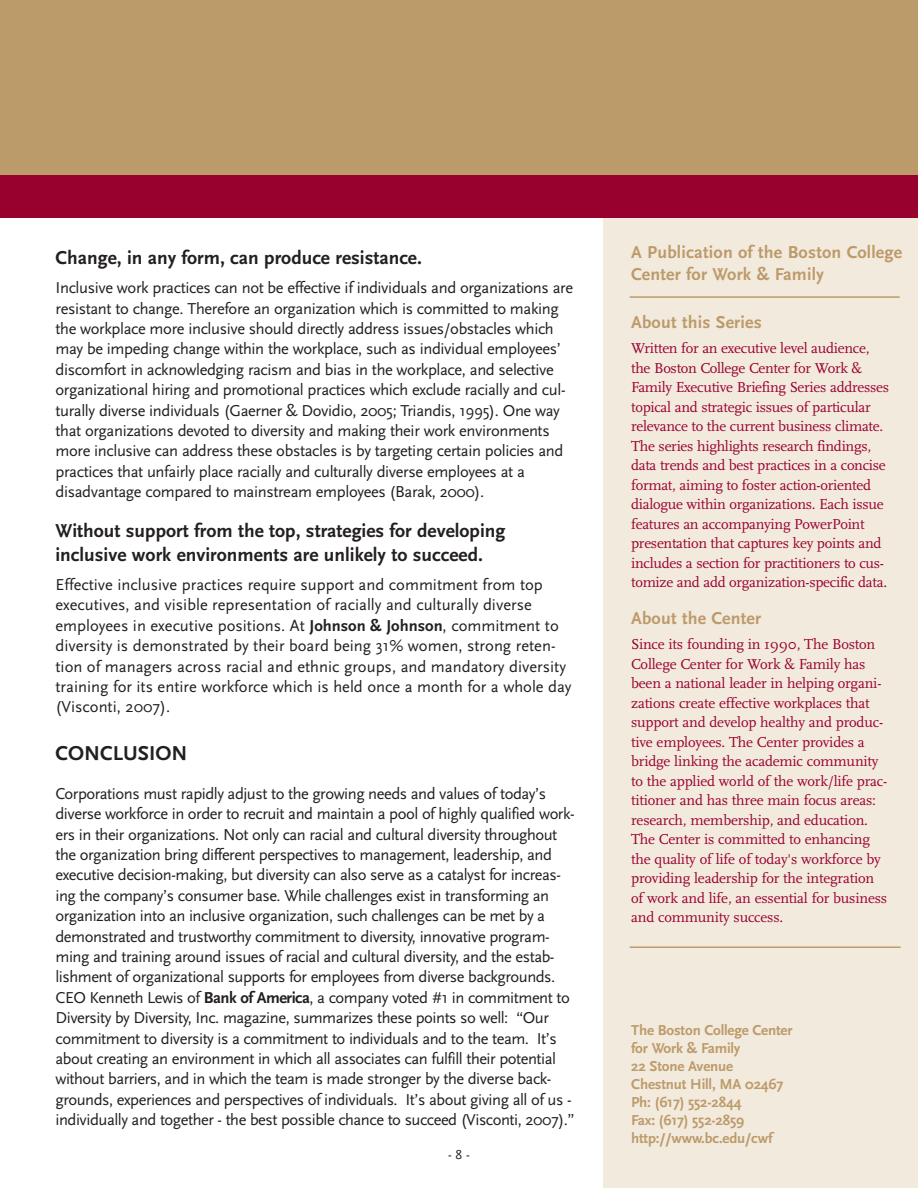
<style>
.page{position:relative;width:918px;height:1188px;background:#fff}
.page>*{position:absolute;margin:0;border:0;box-sizing:border-box;transform-origin:0 0}
.t1{font:700 21px "Scala Sans";color:#231f20}
.t2{font:700 19.5px/23.4px "Scala Sans";color:#231f20}
.t3{font:700 18px/21.6px "Scala Sans";letter-spacing:.01em;color:#bc9b6a}
.t4{font:16.5px/20.4px "Scala Sans";letter-spacing:-.03em;color:#231f20}
.t5{font:16.5px/20.4px "Scala Sans";color:#231f20}
.t6{font:15px/19.5px "Scala";letter-spacing:-.02em;color:#98002e}
.t7{font:700 15px/18px "Scala Sans";letter-spacing:-.01em;color:#bc9b6a}
.t8{font:13.5px "Scala Sans";color:#231f20}
.s1{font-weight:700}
</style>
<div class="page">
<div style="left:603px;top:0;width:315px;height:1188px;background:#f3eade"></div>
<div style="left:0;top:0;width:918px;height:218px;background:#bc9b6a"></div>
<div style="left:0;top:176px;width:918px;height:42px;background:#98002e"></div>
<hr style="left:630px;top:296px;width:270px;height:2px;background:#bc9b6a">
<hr style="left:630px;top:946px;width:271px;height:2px;background:#bc9b6a">
<p class="t2" style="left:55px;top:247px;width:368px">Change, in any form, can produce resistance.</p>
<p class="t4" style="left:55px;top:279px;width:519px">Inclusive work practices can not be effective if individuals and organizations are resistant to change. Therefore an organization which is committed to making the workplace more inclusive should directly address issues/obstacles which may be impeding change within the workplace, such as individual employees’ discomfort in acknowledging racism and bias in the workplace, and selective organizational hiring and promotional practices which exclude racially and cul&shy;turally diverse individuals (Gaerner &amp; Dovidio, 2005; Triandis, 1995). One way that organizations devoted to diversity and making their work environments more inclusive can address these obstacles is by targeting certain policies and practices that unfairly place racially and culturally diverse employees at a disadvantage compared to mainstream employees (Barak, 2000).</p>
<p class="t2" style="left:55px;top:521px;width:451px">Without support from the top, strategies for developing inclusive work environments are unlikely to succeed.</p>
<p class="t5" style="left:55px;top:576px;width:518px">Effective inclusive practices require support and commitment from top executives, and visible representation of racially and culturally diverse employees in executive positions. At <span class="s1">Johnson &amp; Johnson</span>, commitment to diversity is demonstrated by their board being 31% women, strong reten&shy;tion of managers across racial and ethnic groups, and mandatory diversity training for its entire workforce which is held once a month for a whole day (Visconti, 2007).</p>
<p class="t1" style="left:55px;top:745px;width:133px">CONCLUSION</p>
<p class="t4" style="left:55px;top:785px;width:521px">Corporations must rapidly adjust to the growing needs and values of today’s diverse workforce in order to recruit and maintain a pool of highly qualified work&shy;ers in their organizations. Not only can racial and cultural diversity throughout the organization bring different perspectives to management, leadership, and executive decision-making, but diversity can also serve as a catalyst for increas&shy;ing the company’s consumer base. While challenges exist in transforming an organization into an inclusive organization, such challenges can be met by a demonstrated and trustworthy commitment to diversity, innovative program&shy;ming and training around issues of racial and cultural diversity, and the estab&shy;lishment of organizational supports for employees from diverse backgrounds.<br>CEO Kenneth Lewis of <span class="s1">Bank of America</span>, a company voted #1 in commitment to Diversity by Diversity, Inc. magazine, summarizes these points so well: “Our commitment to diversity is a commitment to individuals and to the team. It’s about creating an environment in which all associates can fulfill their potential without barriers, and in which the team is made stronger by the diverse back&shy;grounds, experiences and perspectives of individuals. It’s about giving all of us - individually and together - the best possible chance to succeed (Visconti, 2007).”</p>
<p class="t8" style="left:448px;top:1150px;width:23px">- 8 -</p>
<p class="t3" style="left:631px;top:243px;width:273px">A Publication of the Boston College<br>Center for Work &amp; Family</p>
<p class="t3" style="left:631px;top:312px;width:132px">About this Series</p>
<p class="t6" style="left:631px;top:340px;width:260px">Written for an executive level audience, the Boston College Center for Work &amp; Family Executive Briefing Series addresses topical and strategic issues of particular relevance to the current business climate.<br>The series highlights research findings, data trends and best practices in a concise format, aiming to foster action-oriented dialogue within organizations. Each issue features an accompanying PowerPoint presentation that captures key points and includes a section for practitioners to cus&shy;tomize and add organization-specific data.</p>
<p class="t3" style="left:631px;top:609px;width:132px">About the Center</p>
<p class="t6" style="left:631px;top:636px;width:258px">Since its founding in 1990, The Boston College Center for Work &amp; Family has been a national leader in helping organi&shy;zations create effective workplaces that support and develop healthy and produc&shy;tive employees. The Center provides a bridge linking the academic community to the applied world of the work/life prac&shy;titioner and has three main focus areas: research, membership, and education.<br>The Center is committed to enhancing the quality of life of today's workforce by providing leadership for the integration of work and life, an essential for business and community success.</p>
<p class="t7" style="left:631px;top:1023px;width:163px">The Boston College Center for Work &amp; Family<br>22 Stone Avenue<br>Chestnut Hill, MA 02467<br>Ph: (617) 552-2844<br>Fax: (617) 552-2859 http://www.bc.edu/cwf</p>
</div>
